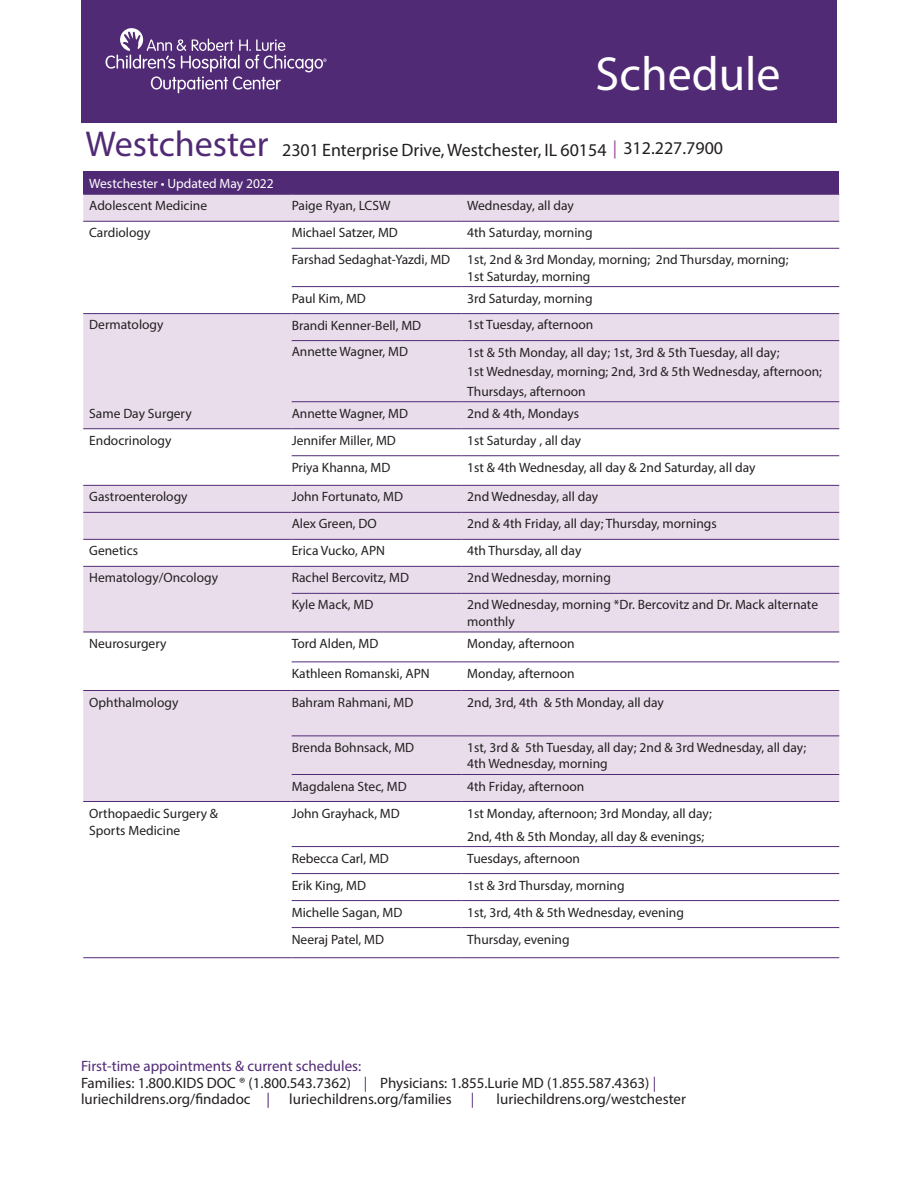
<style>
.page{position:relative;width:918px;height:1188px;background:#fff}
.page>*{position:absolute;margin:0;border:0;box-sizing:border-box;transform-origin:0 0}
.t1{font:48px "Myriad Pro";color:#fff}
.t2{font:18px "Myriad Pro";color:#231f20}
.t3{font:15px "Myriad Pro";color:#231f20}
.t4{font:15px "Myriad Pro";color:#512a75}
.t5{font:13.5px/19.5px "Myriad Pro";color:#231f20}
.t6{font:13.5px "Myriad Pro";color:#fff}
.s1{font-size:36px;color:#512a75}
.s2{color:#9a4c9d}
.s3{color:#512a75}
</style>
<div class="page">
<div style="left:81px;top:0;width:756px;height:122px;background:#512a75"></div>
<svg style="left:106px;top:28px;width:221px;height:65px"></svg>
<div style="left:83px;top:171px;width:756px;height:23px;background:#512a75"></div>
<div style="left:83px;top:195px;width:756px;height:26px;background:#e9ddec"></div>
<svg style="left:83px;top:247px;width:756px;height:682px;fill:#e9ddec"></svg>
<hr style="left:83px;top:194px;width:209px;height:1px;background:#512a75">
<hr style="left:292px;top:194px;width:169px;height:1px;background:#512a75">
<hr style="left:461px;top:194px;width:378px;height:1px;background:#512a75">
<hr style="left:83px;top:221px;width:209px;height:1px;background:#512a75">
<hr style="left:292px;top:221px;width:169px;height:1px;background:#512a75">
<hr style="left:461px;top:221px;width:378px;height:1px;background:#512a75">
<hr style="left:292px;top:248px;width:169px;height:1px;background:#512a75">
<hr style="left:461px;top:248px;width:378px;height:1px;background:#512a75">
<hr style="left:292px;top:286px;width:169px;height:1px;background:#512a75">
<hr style="left:461px;top:286px;width:378px;height:1px;background:#512a75">
<hr style="left:83px;top:313px;width:209px;height:1px;background:#512a75">
<hr style="left:292px;top:313px;width:169px;height:1px;background:#512a75">
<hr style="left:461px;top:313px;width:378px;height:1px;background:#512a75">
<hr style="left:292px;top:340px;width:169px;height:1px;background:#512a75">
<hr style="left:461px;top:340px;width:378px;height:1px;background:#512a75">
<hr style="left:292px;top:401px;width:169px;height:1px;background:#512a75">
<hr style="left:461px;top:401px;width:378px;height:1px;background:#512a75">
<hr style="left:292px;top:428px;width:169px;height:1px;background:#512a75">
<hr style="left:461px;top:428px;width:378px;height:1px;background:#512a75">
<hr style="left:292px;top:455px;width:169px;height:1px;background:#512a75">
<hr style="left:461px;top:455px;width:378px;height:1px;background:#512a75">
<hr style="left:292px;top:485px;width:169px;height:1px;background:#512a75">
<hr style="left:461px;top:485px;width:378px;height:1px;background:#512a75">
<hr style="left:292px;top:512px;width:169px;height:1px;background:#512a75">
<hr style="left:461px;top:512px;width:378px;height:1px;background:#512a75">
<hr style="left:292px;top:539px;width:169px;height:1px;background:#512a75">
<hr style="left:461px;top:539px;width:378px;height:1px;background:#512a75">
<hr style="left:292px;top:566px;width:169px;height:1px;background:#512a75">
<hr style="left:461px;top:566px;width:378px;height:1px;background:#512a75">
<hr style="left:292px;top:593px;width:169px;height:1px;background:#512a75">
<hr style="left:461px;top:593px;width:378px;height:1px;background:#512a75">
<hr style="left:292px;top:632px;width:169px;height:1px;background:#512a75">
<hr style="left:461px;top:632px;width:378px;height:1px;background:#512a75">
<hr style="left:292px;top:801px;width:169px;height:1px;background:#512a75">
<hr style="left:461px;top:801px;width:378px;height:1px;background:#512a75">
<hr style="left:292px;top:846px;width:169px;height:1px;background:#512a75">
<hr style="left:461px;top:846px;width:378px;height:1px;background:#512a75">
<hr style="left:292px;top:873px;width:169px;height:1px;background:#512a75">
<hr style="left:461px;top:873px;width:378px;height:1px;background:#512a75">
<hr style="left:292px;top:900px;width:169px;height:1px;background:#512a75">
<hr style="left:461px;top:900px;width:378px;height:1px;background:#512a75">
<hr style="left:292px;top:927px;width:169px;height:1px;background:#512a75">
<hr style="left:461px;top:927px;width:378px;height:1px;background:#512a75">
<hr style="left:292px;top:957px;width:169px;height:1px;background:#512a75">
<hr style="left:461px;top:957px;width:378px;height:1px;background:#512a75">
<hr style="left:83px;top:428px;width:209px;height:1px;background:#512a75">
<hr style="left:83px;top:485px;width:209px;height:1px;background:#512a75">
<hr style="left:83px;top:512px;width:209px;height:1px;background:#512a75">
<hr style="left:83px;top:539px;width:209px;height:1px;background:#512a75">
<hr style="left:83px;top:566px;width:209px;height:1px;background:#512a75">
<hr style="left:83px;top:632px;width:209px;height:1px;background:#512a75">
<hr style="left:292px;top:662px;width:169px;height:1px;background:#512a75">
<hr style="left:461px;top:662px;width:378px;height:1px;background:#512a75">
<hr style="left:83px;top:690px;width:209px;height:1px;background:#512a75">
<hr style="left:292px;top:690px;width:169px;height:1px;background:#512a75">
<hr style="left:461px;top:690px;width:378px;height:1px;background:#512a75">
<hr style="left:292px;top:735px;width:169px;height:1px;background:#512a75">
<hr style="left:461px;top:735px;width:378px;height:1px;background:#512a75">
<hr style="left:292px;top:774px;width:169px;height:1px;background:#512a75">
<hr style="left:461px;top:774px;width:378px;height:1px;background:#512a75">
<hr style="left:83px;top:801px;width:209px;height:1px;background:#512a75">
<hr style="left:83px;top:957px;width:209px;height:1px;background:#512a75">
<h1 class="t1" style="left:596px;top:44px;width:187px">Schedule</h1>
<h2 class="t2" style="left:86px;top:139px;width:639px"><span class="s1">Westchester</span> 2301 Enterprise Drive, Westchester, IL 60154 <span class="s2">|</span> 312.227.7900</h2>
<p class="t6" style="left:89px;top:175px;width:186px">Westchester • Updated May 2022</p>
<p class="t5" style="left:89px;top:196px;width:119px">Adolescent Medicine</p>
<p class="t5" style="left:292px;top:196px;width:100px">Paige Ryan, LCSW</p>
<p class="t5" style="left:467px;top:196px;width:108px">Wednesday, all day</p>
<p class="t5" style="left:89px;top:223px;width:63px">Cardiology</p>
<p class="t5" style="left:292px;top:223px;width:108px">Michael Satzer, MD</p>
<p class="t5" style="left:467px;top:223px;width:127px">4th Saturday, morning</p>
<p class="t5" style="left:292px;top:250px;width:160px">Farshad Sedaghat-Yazdi, MD</p>
<p class="t5" style="left:467px;top:252px;width:323px;line-height:16.2px">1st, 2nd &amp; 3rd Monday, morning; 2nd Thursday, morning;<br>1st Saturday, morning</p>
<p class="t5" style="left:292px;top:288px;width:76px">Paul Kim, MD</p>
<p class="t5" style="left:467px;top:288px;width:127px">3rd Saturday, morning</p>
<p class="t5" style="left:89px;top:315px;width:76px">Dermatology</p>
<p class="t5" style="left:292px;top:315px;width:131px">Brandi Kenner-Bell, MD</p>
<p class="t5" style="left:467px;top:315px;width:128px">1st Tuesday, afternoon</p>
<p class="t5" style="left:292px;top:342px;width:118px">Annette Wagner, MD</p>
<p class="t5" style="left:467px;top:342px;width:356px">1st &amp; 5th Monday, all day; 1st, 3rd &amp; 5th Tuesday, all day;<br>1st Wednesday, morning; 2nd, 3rd &amp; 5th Wednesday, afternoon;<br>Thursdays, afternoon</p>
<p class="t5" style="left:89px;top:403px;width:104px">Same Day Surgery</p>
<p class="t5" style="left:292px;top:403px;width:118px">Annette Wagner, MD</p>
<p class="t5" style="left:467px;top:403px;width:113px">2nd &amp; 4th, Mondays</p>
<p class="t5" style="left:89px;top:430px;width:84px">Endocrinology</p>
<p class="t5" style="left:292px;top:430px;width:106px">Jennifer Miller, MD</p>
<p class="t5" style="left:467px;top:430px;width:115px">1st Saturday , all day</p>
<p class="t5" style="left:292px;top:457px;width:100px">Priya Khanna, MD</p>
<p class="t5" style="left:467px;top:457px;width:290px">1st &amp; 4th Wednesday, all day &amp; 2nd Saturday, all day</p>
<p class="t5" style="left:89px;top:487px;width:100px">Gastroenterology</p>
<p class="t5" style="left:292px;top:487px;width:113px">John Fortunato, MD</p>
<p class="t5" style="left:467px;top:487px;width:132px">2nd Wednesday, all day</p>
<p class="t5" style="left:292px;top:514px;width:87px">Alex Green, DO</p>
<p class="t5" style="left:467px;top:514px;width:251px">2nd &amp; 4th Friday, all day; Thursday, mornings</p>
<p class="t5" style="left:89px;top:541px;width:50px">Genetics</p>
<p class="t5" style="left:292px;top:541px;width:95px">Erica Vucko, APN</p>
<p class="t5" style="left:467px;top:541px;width:116px">4th Thursday, all day</p>
<p class="t5" style="left:89px;top:568px;width:130px">Hematology/Oncology</p>
<p class="t5" style="left:292px;top:568px;width:119px">Rachel Bercovitz, MD</p>
<p class="t5" style="left:467px;top:568px;width:145px">2nd Wednesday, morning</p>
<p class="t5" style="left:292px;top:595px;width:83px">Kyle Mack, MD</p>
<p class="t5" style="left:467px;top:596px;width:352px;line-height:16.5px">2nd Wednesday, morning *Dr. Bercovitz and Dr. Mack alternate monthly</p>
<p class="t5" style="left:89px;top:634px;width:79px">Neurosurgery</p>
<p class="t5" style="left:292px;top:634px;width:88px">Tord Alden, MD</p>
<p class="t5" style="left:467px;top:634px;width:109px">Monday, afternoon</p>
<p class="t5" style="left:292px;top:664px;width:140px">Kathleen Romanski, APN</p>
<p class="t5" style="left:467px;top:664px;width:109px">Monday, afternoon</p>
<p class="t5" style="left:89px;top:692px;width:91px">Ophthalmology</p>
<p class="t5" style="left:292px;top:692px;width:123px">Bahram Rahmani, MD</p>
<p class="t5" style="left:467px;top:692px;width:198px">2nd, 3rd, 4th &amp; 5th Monday, all day</p>
<p class="t5" style="left:292px;top:738px;width:124px">Brenda Bohnsack, MD</p>
<p class="t5" style="left:467px;top:739px;width:341px;line-height:16.5px">1st, 3rd &amp; 5th Tuesday, all day; 2nd &amp; 3rd Wednesday, all day;<br>4th Wednesday, morning</p>
<p class="t5" style="left:292px;top:776px;width:117px">Magdalena Stec, MD</p>
<p class="t5" style="left:467px;top:776px;width:119px">4th Friday, afternoon</p>
<p class="t5" style="left:89px;top:803px;width:130px">Orthopaedic Surgery &amp;</p>
<p class="t5" style="left:89px;top:820px;width:93px">Sports Medicine</p>
<p class="t5" style="left:292px;top:803px;width:110px">John Grayhack, MD</p>
<p class="t5" style="left:467px;top:803px;width:246px">1st Monday, afternoon; 3rd Monday, all day;</p>
<p class="t5" style="left:467px;top:826px;width:239px">2nd, 4th &amp; 5th Monday, all day &amp; evenings;</p>
<p class="t5" style="left:292px;top:848px;width:99px">Rebecca Carl, MD</p>
<p class="t5" style="left:467px;top:848px;width:114px">Tuesdays, afternoon</p>
<p class="t5" style="left:292px;top:875px;width:76px">Erik King, MD</p>
<p class="t5" style="left:467px;top:875px;width:159px">1st &amp; 3rd Thursday, morning</p>
<p class="t5" style="left:292px;top:902px;width:112px">Michelle Sagan, MD</p>
<p class="t5" style="left:467px;top:902px;width:218px">1st, 3rd, 4th &amp; 5th Wednesday, evening</p>
<p class="t5" style="left:292px;top:929px;width:94px">Neeraj Patel, MD</p>
<p class="t5" style="left:467px;top:929px;width:104px">Thursday, evening</p>
<p class="t4" style="left:81px;top:1057px;width:282px">First-time appointments &amp; current schedules:</p>
<p class="t3" style="left:81px;top:1073px;width:577px">Families: 1.800.KIDS DOC ® (1.800.543.7362) <span class="s3">|</span> Physicians: 1.855.Lurie MD (1.855.587.4363) <span class="s3">|</span></p>
<p class="t3" style="left:81px;top:1090px;width:191px">luriechildrens.org/findadoc <span class="s3">|</span></p>
<p class="t3" style="left:289px;top:1090px;width:164px">luriechildrens.org/families</p>
<p class="t4" style="left:471px;top:1090px;width:5px">|</p>
<p class="t3" style="left:497px;top:1090px;width:191px">luriechildrens.org/westchester</p>
</div>
